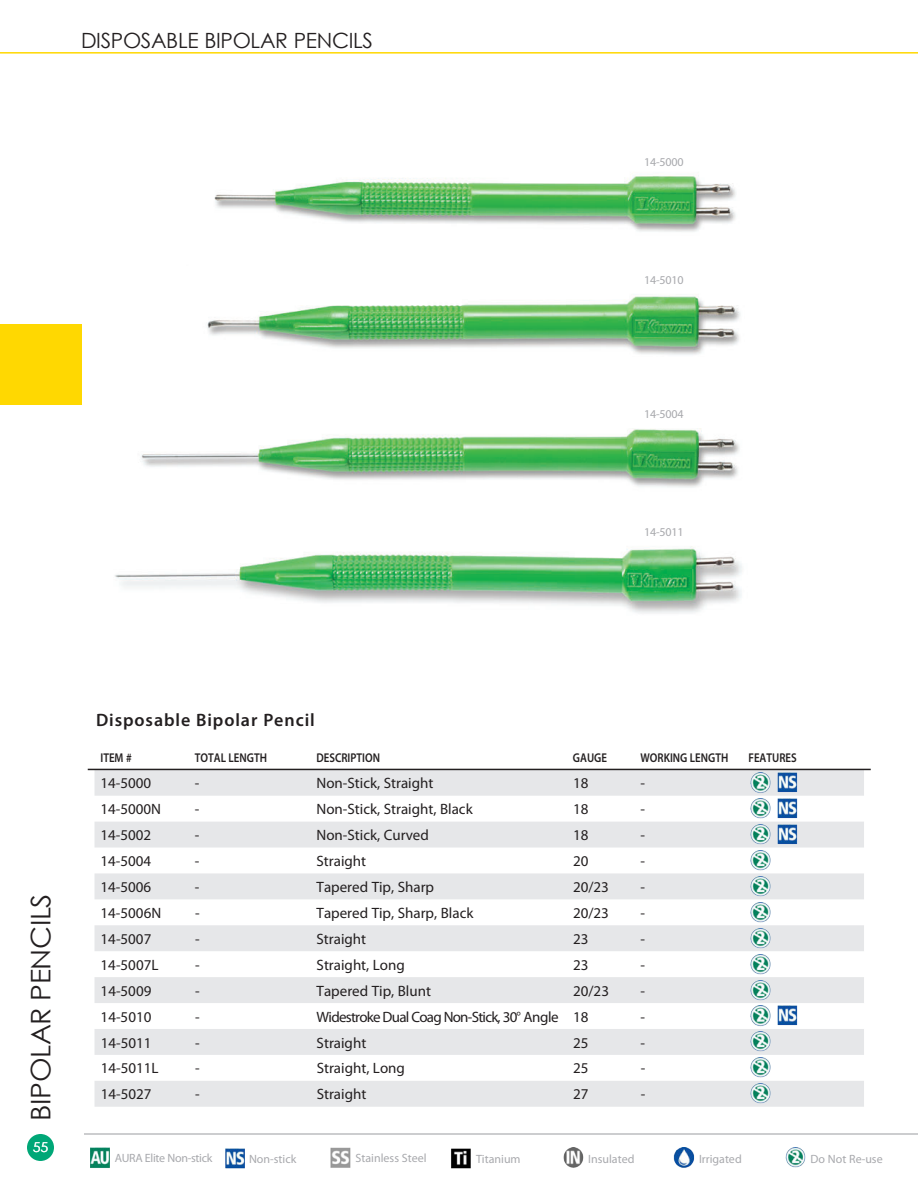
<style>
.page{position:relative;width:918px;height:1188px;background:#fff}
.page>*{position:absolute;margin:0;border:0;box-sizing:border-box;transform-origin:0 0}
.t1{font:27px "Century Gothic";letter-spacing:-.015em;color:#231f20;scale:1.05 1}
.t2{font:21px "Century Gothic";letter-spacing:-.015em;color:#231f20}
.t3{font:600 18px "Myriad Pro";letter-spacing:.05em;color:#231f20}
.t4{font:15px "Myriad Pro";color:#231f20}
.t5{font:15px "Myriad Pro";letter-spacing:-.05em;color:#231f20}
.t6{font:13.5px "Century Gothic";color:#fff;scale:1.05 1}
.t7{font:600 12.75px "Myriad Pro";color:#231f20;scale:.85 1}
.t8{font:12px "Myriad Pro";color:#a8a9ad}
.t9{font:12px "Myriad Pro";letter-spacing:-.025em;color:#a8a9ad}
.s1{font-stretch:condensed}
</style>
<div class="page">
<div style="left:27px;top:1134px;width:27px;height:27px;background:#00a777;border-radius:50%"></div>
<img style="left:90px;top:1148px;width:20px;height:20px">
<img style="left:225px;top:1148px;width:20px;height:21px">
<img style="left:330px;top:1148px;width:21px;height:20px">
<img style="left:451px;top:1148px;width:20px;height:21px">
<img style="left:563px;top:1148px;width:21px;height:20px">
<img style="left:673px;top:1148px;width:21px;height:20px">
<img style="left:785px;top:1147px;width:21px;height:21px">
<div style="left:0;top:324px;width:81px;height:81px;background:#ffd801"></div>
<hr style="left:0;top:52px;width:918px;height:2px;background:#ffd801">
<svg style="left:95px;top:770px;width:769px;height:337px;fill:#e6e7e9"></svg>
<hr style="left:88px;top:769px;width:783px;height:1px;background:#231f20">
<img style="left:749px;top:825px;width:23px;height:21px">
<img style="left:749px;top:773px;width:23px;height:22px">
<img style="left:749px;top:876px;width:23px;height:22px">
<img style="left:749px;top:928px;width:23px;height:22px">
<img style="left:749px;top:980px;width:23px;height:22px">
<img style="left:749px;top:799px;width:23px;height:21px">
<img style="left:749px;top:850px;width:23px;height:22px">
<img style="left:749px;top:902px;width:23px;height:22px">
<img style="left:749px;top:954px;width:23px;height:22px">
<img style="left:749px;top:1006px;width:23px;height:22px">
<img style="left:749px;top:1032px;width:23px;height:21px">
<img style="left:749px;top:1058px;width:23px;height:21px">
<img style="left:749px;top:1084px;width:23px;height:21px">
<img style="left:776px;top:773px;width:23px;height:20px">
<img style="left:776px;top:799px;width:23px;height:21px">
<img style="left:776px;top:824px;width:23px;height:21px">
<img style="left:776px;top:1006px;width:23px;height:20px">
<img style="left:214px;top:175px;width:522px;height:57px">
<img style="left:207px;top:296px;width:533px;height:59px">
<img style="left:141px;top:428px;width:599px;height:60px">
<img style="left:115px;top:546px;width:627px;height:67px">
<hr style="left:84px;top:1133px;width:834px;height:2px;background:#bcbdc0">
<h2 class="t2" style="left:81px;top:27px;width:294px">DISPOSABLE BIPOLAR PENCILS</h2>
<p class="t8" style="left:644px;top:155px;width:41px">14-5000</p>
<p class="t8" style="left:644px;top:272px;width:41px">14-5010</p>
<p class="t8" style="left:644px;top:407px;width:41px">14-5004</p>
<p class="t8" style="left:644px;top:525px;width:41px">14-5011</p>
<h1 class="t1" style="left:23px;top:1120px;width:218px;rotate:-90deg">BIPOLAR PENCILS</h1>
<p class="t6" style="left:33px;top:1139px;width:16px">55</p>
<p class="t3" style="left:96px;top:708px;width:220px">Disposable Bipolar Pencil</p>
<p class="t7" style="left:101px;top:749px;width:38px">ITEM #</p>
<p class="t7" style="left:195px;top:749px;width:86px">TOTAL LENGTH</p>
<p class="t7" style="left:316px;top:749px;width:76px">DESCRIPTION</p>
<p class="t7" style="left:573px;top:749px;width:42px">GAUGE</p>
<p class="t7" style="left:640px;top:749px;width:105px">WORKING LENGTH</p>
<p class="t7" style="left:748px;top:749px;width:58px">FEATURES</p>
<p class="t4" style="left:101px;top:774px;width:52px">14-5000</p>
<p class="t4" style="left:195px;top:774px;width:6px">-</p>
<p class="t4" style="left:317px;top:774px;width:118px">Non-Stick, Straight</p>
<p class="t4" style="left:573px;top:774px;width:17px">18</p>
<p class="t4" style="left:641px;top:774px;width:6px">-</p>
<p class="t4" style="left:101px;top:800px;width:62px">14-5000N</p>
<p class="t4" style="left:195px;top:800px;width:6px">-</p>
<p class="t4" style="left:317px;top:800px;width:158px">Non-Stick, Straight, Black</p>
<p class="t4" style="left:573px;top:800px;width:17px">18</p>
<p class="t4" style="left:641px;top:800px;width:6px">-</p>
<p class="t4" style="left:101px;top:826px;width:52px">14-5002</p>
<p class="t4" style="left:195px;top:826px;width:6px">-</p>
<p class="t4" style="left:317px;top:826px;width:114px">Non-Stick, Curved</p>
<p class="t4" style="left:573px;top:826px;width:17px">18</p>
<p class="t4" style="left:641px;top:826px;width:6px">-</p>
<p class="t4" style="left:101px;top:852px;width:52px">14-5004</p>
<p class="t4" style="left:195px;top:852px;width:6px">-</p>
<p class="t4" style="left:317px;top:852px;width:51px">Straight</p>
<p class="t4" style="left:573px;top:852px;width:17px">20</p>
<p class="t4" style="left:641px;top:852px;width:6px">-</p>
<p class="t4" style="left:101px;top:878px;width:52px">14-5006</p>
<p class="t4" style="left:195px;top:878px;width:6px">-</p>
<p class="t4" style="left:317px;top:878px;width:119px">Tapered Tip, Sharp</p>
<p class="t4" style="left:573px;top:878px;width:37px">20/23</p>
<p class="t4" style="left:641px;top:878px;width:6px">-</p>
<p class="t4" style="left:101px;top:904px;width:62px">14-5006N</p>
<p class="t4" style="left:195px;top:904px;width:6px">-</p>
<p class="t4" style="left:317px;top:904px;width:158px">Tapered Tip, Sharp, Black</p>
<p class="t4" style="left:573px;top:904px;width:37px">20/23</p>
<p class="t4" style="left:641px;top:904px;width:6px">-</p>
<p class="t4" style="left:101px;top:930px;width:52px">14-5007</p>
<p class="t4" style="left:195px;top:930px;width:6px">-</p>
<p class="t4" style="left:317px;top:930px;width:51px">Straight</p>
<p class="t4" style="left:573px;top:930px;width:17px">23</p>
<p class="t4" style="left:641px;top:930px;width:6px">-</p>
<p class="t4" style="left:101px;top:956px;width:59px">14-5007L</p>
<p class="t4" style="left:195px;top:956px;width:6px">-</p>
<p class="t4" style="left:317px;top:956px;width:90px">Straight, Long</p>
<p class="t4" style="left:573px;top:956px;width:17px">23</p>
<p class="t4" style="left:641px;top:956px;width:6px">-</p>
<p class="t4" style="left:101px;top:981px;width:52px">14-5009</p>
<p class="t4" style="left:195px;top:981px;width:6px">-</p>
<p class="t4" style="left:317px;top:981px;width:116px">Tapered Tip, Blunt</p>
<p class="t4" style="left:573px;top:981px;width:37px">20/23</p>
<p class="t4" style="left:641px;top:981px;width:6px">-</p>
<p class="t4" style="left:101px;top:1007px;width:52px">14-5010</p>
<p class="t4" style="left:195px;top:1007px;width:6px">-</p>
<p class="t5" style="left:317px;top:1007px;width:273px">Widestroke Dual Coag Non-Stick, 30<span class="s1">°</span> Angle 18</p>
<p class="t4" style="left:641px;top:1007px;width:6px">-</p>
<p class="t4" style="left:101px;top:1033px;width:52px">14-5011</p>
<p class="t4" style="left:195px;top:1033px;width:6px">-</p>
<p class="t4" style="left:317px;top:1033px;width:51px">Straight</p>
<p class="t4" style="left:573px;top:1033px;width:17px">25</p>
<p class="t4" style="left:641px;top:1033px;width:6px">-</p>
<p class="t4" style="left:101px;top:1059px;width:59px">14-5011L</p>
<p class="t4" style="left:195px;top:1059px;width:6px">-</p>
<p class="t4" style="left:317px;top:1059px;width:90px">Straight, Long</p>
<p class="t4" style="left:573px;top:1059px;width:17px">25</p>
<p class="t4" style="left:641px;top:1059px;width:6px">-</p>
<p class="t4" style="left:101px;top:1085px;width:52px">14-5027</p>
<p class="t4" style="left:195px;top:1085px;width:6px">-</p>
<p class="t4" style="left:317px;top:1085px;width:51px">Straight</p>
<p class="t4" style="left:573px;top:1085px;width:17px">27</p>
<p class="t4" style="left:641px;top:1085px;width:6px">-</p>
<p class="t9" style="left:115px;top:1150px;width:99px">AURA Elite Non-stick</p>
<p class="t8" style="left:249px;top:1151px;width:49px">Non-stick</p>
<p class="t8" style="left:356px;top:1150px;width:73px">Stainless Steel</p>
<p class="t8" style="left:476px;top:1151px;width:46px">Titanium</p>
<p class="t8" style="left:588px;top:1151px;width:48px">Insulated</p>
<p class="t8" style="left:699px;top:1151px;width:44px">Irrigated</p>
<p class="t8" style="left:811px;top:1151px;width:74px">Do Not Re-use</p>
</div>
